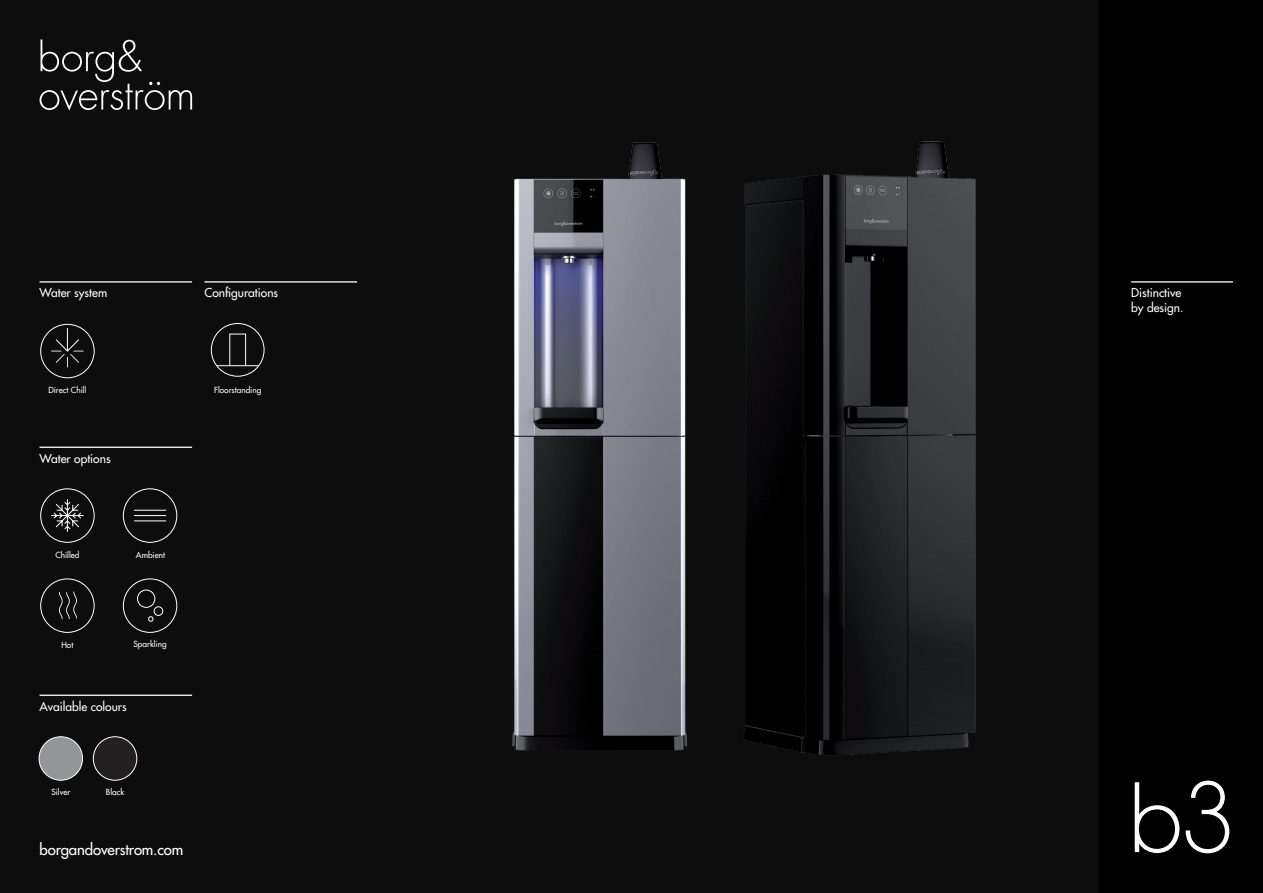
<style>
.page{position:relative;width:1263px;height:893px;background:#0d0d0d}
.page>*{position:absolute;margin:0;border:0;box-sizing:border-box;transform-origin:0 0}
._7_8pt_Futura_Medium{font:500 15px "Futura Std";letter-spacing:-.01em;color:#fff}
._7_8pt_Futura_Medium-2{font:500 12px/15px "Futura Std";color:#fff}
.NOTATIONS{font:500 8.25px "Futura Std";color:#fff}
</style>
<div class="page">
<svg style="left:40px;top:40px;width:152px;height:71px"></svg>
<hr style="left:40px;top:447px;width:152px;height:1px;background:#fff">
<svg style="left:122px;top:488px;width:56px;height:55px"></svg>
<svg style="left:40px;top:488px;width:55px;height:55px"></svg>
<div style="left:40px;top:578px;width:55px;height:55px;border:1px solid #fff;border-radius:50%"></div>
<svg style="left:59px;top:591px;width:18px;height:28px"></svg>
<hr style="left:204px;top:281px;width:153px;height:2px;background:#fff">
<hr style="left:40px;top:281px;width:152px;height:2px;background:#fff">
<div style="left:40px;top:324px;width:55px;height:54px;border:1px solid #fff;border-radius:50%"></div>
<svg style="left:51px;top:327px;width:33px;height:40px"></svg>
<hr style="left:40px;top:695px;width:152px;height:1px;background:#fff">
<div style="left:39px;top:737px;width:44px;height:43px;background:#939598;border-radius:50%"></div>
<div style="left:39px;top:736px;width:44px;height:44px;border:1px solid #fff;border-radius:50%"></div>
<div style="left:1100px;top:0;width:163px;height:893px;background:#000"></div>
<svg style="left:1135px;top:781px;width:94px;height:72px"></svg>
<hr style="left:1131px;top:281px;width:102px;height:2px;background:#fff">
<svg style="left:210px;top:323px;width:55px;height:54px"></svg>
<hr style="left:217px;top:365px;width:41px;height:1px;background:#fff">
<div style="left:93px;top:737px;width:44px;height:43px;background:#231f20;border-radius:50%"></div>
<div style="left:93px;top:736px;width:44px;height:44px;border:1px solid #fff;border-radius:50%"></div>
<img style="left:512px;top:142px;width:176px;height:609px">
<img style="left:744px;top:141px;width:232px;height:614px">
<svg style="left:122px;top:578px;width:56px;height:55px"></svg>
<p class="_7_8pt_Futura_Medium-2" style="left:40px;top:286px;width:69px">Water system</p>
<p class="_7_8pt_Futura_Medium-2" style="left:204px;top:286px;width:75px">Configurations</p>
<p class="NOTATIONS" style="left:48px;top:385px;width:40px">Direct Chill</p>
<p class="_7_8pt_Futura_Medium-2" style="left:40px;top:451px;width:73px">Water options</p>
<p class="NOTATIONS" style="left:214px;top:385px;width:49px">Floorstanding</p>
<p class="NOTATIONS" style="left:55px;top:549px;width:26px">Chilled</p>
<p class="NOTATIONS" style="left:136px;top:549px;width:31px">Ambient</p>
<p class="NOTATIONS" style="left:61px;top:639px;width:14px">Hot</p>
<p class="NOTATIONS" style="left:134px;top:639px;width:35px">Sparkling</p>
<p class="_7_8pt_Futura_Medium-2" style="left:40px;top:699px;width:89px">Available colours</p>
<p class="NOTATIONS" style="left:51px;top:787px;width:20px">Silver</p>
<p class="NOTATIONS" style="left:106px;top:787px;width:20px">Black</p>
<p class="_7_8pt_Futura_Medium" style="left:40px;top:840px;width:145px">borgandoverstrom.com</p>
<p class="_7_8pt_Futura_Medium-2" style="left:1131px;top:286px;width:54px">Distinctive by design.</p>
</div>
